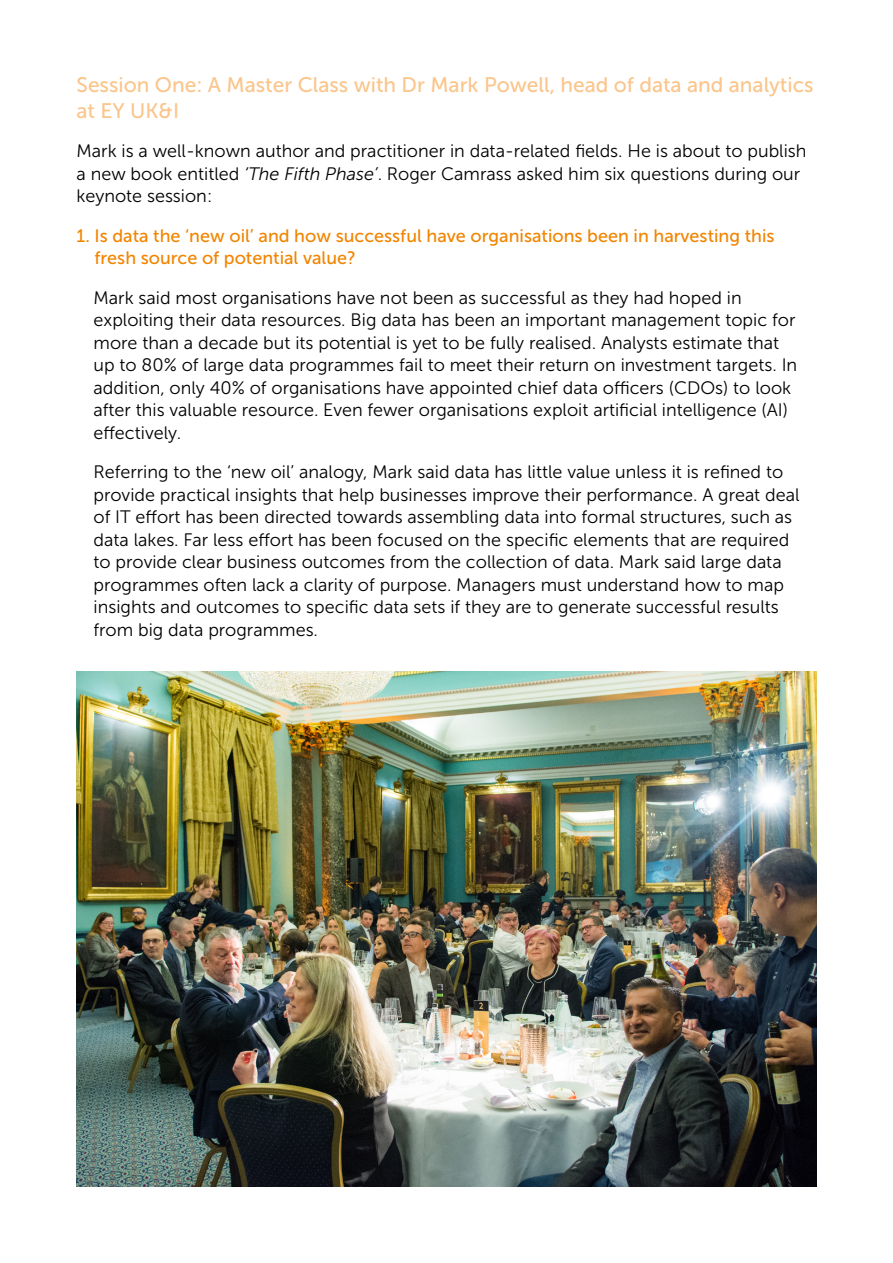
<style>
.page{position:relative;width:893px;height:1263px;background:#fff}
.page>*{position:absolute;margin:0;border:0;box-sizing:border-box;transform-origin:0 0}
.t1{font:21px/25.2px "Museo Sans 500";color:#fbc58b}
.t2{font:18px/22.5px "Museo Sans 300";color:#000}
.t3{font:18px/22.5px "Museo Sans 500";color:#f18500}
.s1{font-style:italic}
</style>
<div class="page">
<img style="left:77px;top:672px;width:739px;height:514px">
<p class="t1" style="left:77px;top:73px;width:739px">Session One: A Master Class with Dr Mark Powell, head of data and analytics at EY UK&amp;I</p>
<p class="t2" style="left:77px;top:140px;width:731px">Mark is a well-known author and practitioner in data-related fields. He is about to publish a new book entitled <span class="s1">‘The Fifth Phase’</span>. Roger Camrass asked him six questions during our keynote session:</p>
<p class="t3" style="left:95px;top:224px;width:682px;text-indent:-18px">1. Is data the ‘new oil’ and how successful have organisations been in harvesting this fresh source of potential value?</p>
<p class="t2" style="left:94px;top:286px;width:705px">Mark said most organisations have not been as successful as they had hoped in exploiting their data resources. Big data has been an important management topic for more than a decade but its potential is yet to be fully realised. Analysts estimate that up to 80% of large data programmes fail to meet their return on investment targets. In addition, only 40% of organisations have appointed chief data officers (CDOs) to look after this valuable resource. Even fewer organisations exploit artificial intelligence (AI) effectively.</p>
<p class="t2" style="left:94px;top:461px;width:707px">Referring to the ‘new oil’ analogy, Mark said data has little value unless it is refined to provide practical insights that help businesses improve their performance. A great deal of IT effort has been directed towards assembling data into formal structures, such as data lakes. Far less effort has been focused on the specific elements that are required to provide clear business outcomes from the collection of data. Mark said large data programmes often lack a clarity of purpose. Managers must understand how to map insights and outcomes to specific data sets if they are to generate successful results from big data programmes.</p>
</div>
